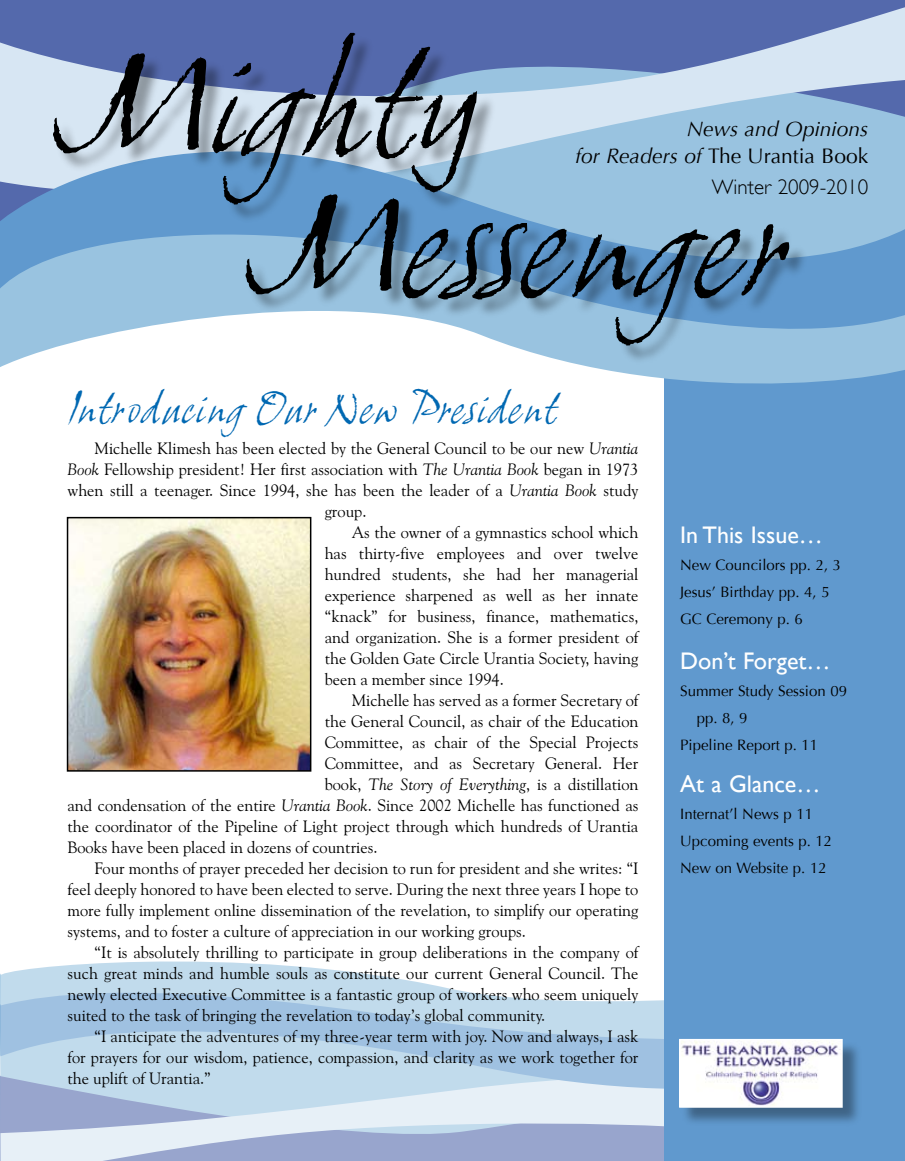
<style>
.page{position:relative;width:905px;height:1161px;background:#fff}
.page>*{position:absolute;margin:0;border:0;box-sizing:border-box;transform-origin:0 0}
.t1{font:italic 148.5px "Grimshaw Hand ITC";letter-spacing:-.025em;color:#000}
.t2{font:italic 42px "Grimshaw Hand ITC";color:#0068b2}
.t3{font:24px "Gill Sans";color:#fff}
.t4{font:italic 21px/27px "Optima";color:#000;text-align:right}
.t5{font:300 21px "Gill Sans";color:#000}
.t6{font:16.5px "Goudy Old Style BT";color:#000}
.t7{font:15px/27px "Optima";color:#000}
.s1{font-style:normal}
.s2{font-style:italic}
</style>
<div class="page">
<svg style="left:30px;top:961px;width:350px;height:15px;fill:#c1dbec"></svg>
<svg style="left:30px;top:1120px;width:634px;height:41px;background:#b5c1dc"></svg>
<svg style="left:30px;top:976px;width:634px;height:144px;background:#bdd6ea"></svg>
<svg style="left:0;top:969px;width:30px;height:192px;background:#b2c8e2"></svg>
<div style="left:664px;top:360px;width:240px;height:801px;background:#6099ce"></div>
<svg style="left:0;top:0;width:904px;height:384px;fill:#5469ac"></svg>
<svg style="left:0;top:96px;width:904px;height:262px;background:#9cc2e0"></svg>
<div style="left:54px;top:34px;width:443px;height:190px;background:#000;opacity:.35"></div>
<div style="left:247px;top:196px;width:562px;height:169px;background:#000;opacity:.35"></div>
<div style="left:680px;top:1040px;width:182px;height:87px;background:#000;opacity:.35"></div>
<img style="left:682px;top:1042px;width:157px;height:63px">
<div style="left:679px;top:1039px;width:163px;height:69px;border:2px solid #fff"></div>
<img style="left:70px;top:520px;width:238px;height:249px">
<div style="left:67px;top:517px;width:244px;height:255px;border:2px solid #000"></div>
<h1 class="t1" style="left:56px;top:13px;width:431px">Mighty</h1>
<p class="t4" style="left:575px;top:116px;width:294px">News and Opinions<br>for Readers of <span class="s1">The Urantia Book</span></p>
<h1 class="t1" style="left:248px;top:154px;width:540px">Messenger</h1>
<p class="t5" style="left:712px;top:175px;width:158px">Winter 2009-2010</p>
<h2 class="t2" style="left:68px;top:383px;width:492px">Introducing Our New President</h2>
<p class="t6" style="left:94px;top:438px;width:545px">Michelle Klimesh has been elected by the General Council to be our new <span class="s2">Urantia</span></p>
<p class="t6" style="left:68px;top:459px;width:572px"><span class="s2">Book</span> Fellowship president! Her first association with <span class="s2">The Urantia Book</span> began in 1973</p>
<p class="t6" style="left:68px;top:480px;width:572px">when still a teenager. Since 1994, she has been the leader of a <span class="s2">Urantia Book</span> study</p>
<p class="t6" style="left:325px;top:501px;width:43px">group.</p>
<p class="t6" style="left:352px;top:522px;width:288px">As the owner of a gymnastics school which</p>
<p class="t6" style="left:325px;top:543px;width:315px">has thirty-five employees and over twelve</p>
<p class="t6" style="left:325px;top:564px;width:315px">hundred students, she had her managerial</p>
<p class="t6" style="left:325px;top:585px;width:315px">experience sharpened as well as her innate</p>
<p class="t6" style="left:325px;top:606px;width:315px">“knack” for business, finance, mathematics,</p>
<p class="t6" style="left:325px;top:627px;width:315px">and organization. She is a former president of</p>
<p class="t6" style="left:325px;top:648px;width:315px">the Golden Gate Circle Urantia Society, having</p>
<p class="t6" style="left:325px;top:669px;width:181px">been a member since 1994.</p>
<p class="t6" style="left:352px;top:690px;width:288px">Michelle has served as a former Secretary of</p>
<p class="t6" style="left:325px;top:711px;width:315px">the General Council, as chair of the Education</p>
<p class="t6" style="left:325px;top:732px;width:315px">Committee, as chair of the Special Projects</p>
<p class="t6" style="left:325px;top:753px;width:315px">Committee, and as Secretary General. Her</p>
<p class="t6" style="left:325px;top:774px;width:315px">book, <span class="s2">The Story of Everything</span>, is a distillation</p>
<p class="t6" style="left:68px;top:795px;width:572px">and condensation of the entire <span class="s2">Urantia Book</span>. Since 2002 Michelle has functioned as</p>
<p class="t6" style="left:68px;top:816px;width:572px">the coordinator of the Pipeline of Light project through which hundreds of Urantia</p>
<p class="t6" style="left:68px;top:837px;width:311px">Books have been placed in dozens of countries.</p>
<p class="t6" style="left:94px;top:858px;width:545px">Four months of prayer preceded her decision to run for president and she writes: “I</p>
<p class="t6" style="left:68px;top:879px;width:572px">feel deeply honored to have been elected to serve. During the next three years I hope to</p>
<p class="t6" style="left:68px;top:900px;width:572px">more fully implement online dissemination of the revelation, to simplify our operating</p>
<p class="t6" style="left:68px;top:921px;width:460px">systems, and to foster a culture of appreciation in our working groups.</p>
<p class="t6" style="left:94px;top:942px;width:545px">“It is absolutely thrilling to participate in group deliberations in the company of</p>
<p class="t6" style="left:68px;top:963px;width:572px">such great minds and humble souls as constitute our current General Council. The</p>
<p class="t6" style="left:68px;top:984px;width:572px">newly elected Executive Committee is a fantastic group of workers who seem uniquely</p>
<p class="t6" style="left:68px;top:1005px;width:479px">suited to the task of bringing the revelation to today’s global community.</p>
<p class="t6" style="left:94px;top:1026px;width:545px">“I anticipate the adventures of my three-year term with joy. Now and always, I ask</p>
<p class="t6" style="left:68px;top:1047px;width:572px">for prayers for our wisdom, patience, compassion, and clarity as we work together for</p>
<p class="t6" style="left:68px;top:1068px;width:145px">the uplift of Urantia.”</p>
<h3 class="t3" style="left:680px;top:521px;width:144px">In This Issue…</h3>
<p class="t7" style="left:680px;top:552px;width:162px">New Councilors pp. 2, 3<br>Jesus’ Birthday pp. 4, 5<br>GC Ceremony p. 6</p>
<h3 class="t3" style="left:680px;top:647px;width:152px">Don’t Forget…</h3>
<p class="t7" style="left:680px;top:678px;width:168px">Summer Study Session 09</p>
<p class="t7" style="left:696px;top:705px;width:52px">pp. 8, 9</p>
<p class="t7" style="left:680px;top:732px;width:139px">Pipeline Report p. 11</p>
<h3 class="t3" style="left:680px;top:770px;width:142px">At a Glance…</h3>
<p class="t7" style="left:680px;top:801px;width:153px">Internat’l News p 11<br>Upcoming events p. 12<br>New on Website p. 12</p>
</div>
